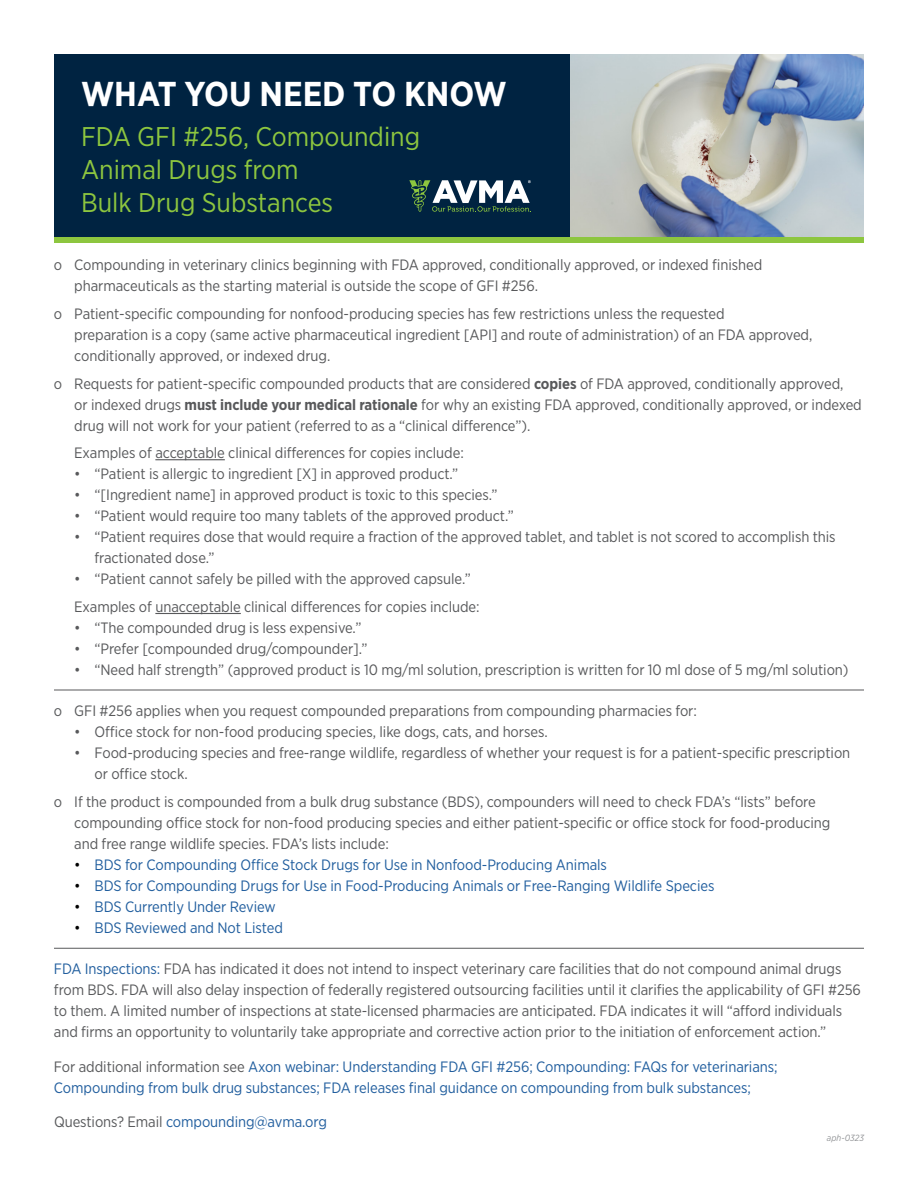
<style>
.page{position:relative;width:918px;height:1188px;background:#fff}
.page>*{position:absolute;margin:0;border:0;box-sizing:border-box;transform-origin:0 0}
.t1{font:700 34.5px "Gotham Narrow";color:#fff}
.t2{font:27px/33px "Gotham Narrow";color:#8dc63f}
.t3{font:15px/21px "Gotham Narrow";letter-spacing:-.005em;color:#58595b}
.t4{font:15px/21px "Gotham Narrow";letter-spacing:-.005em;color:#215e9e}
.t5{font:italic 9px "Gotham Narrow";color:#939598}
.s1{font-weight:700}
.s2{color:#000}
.s3{color:#215e9e}
.s4{color:#58595b}
</style>
<div class="page">
<div style="left:54px;top:54px;width:810px;height:189px;background:#002341"></div>
<hr style="left:155px;top:459px;width:70px;height:1px;background:#58595b">
<hr style="left:155px;top:613px;width:86px;height:1px;background:#58595b">
<img style="left:571px;top:54px;width:293px;height:184px">
<div style="left:54px;top:238px;width:810px;height:5px;background:#8dc63f"></div>
<svg style="left:409px;top:180px;width:122px;height:32px"></svg>
<hr style="left:54px;top:690px;width:810px;height:1px;background:#58595b">
<hr style="left:54px;top:948px;width:810px;height:1px;background:#58595b">
<h1 class="t1" style="left:81px;top:72px;width:427px">WHAT YOU NEED TO KNOW</h1>
<h2 class="t2" style="left:81px;top:119px;width:341px">FDA GFI #256, Compounding<br>Animal Drugs from<br>Bulk Drug Substances</h2>
<p class="t3" style="left:74px;top:254px;width:690px;text-indent:-20px">о Compounding in veterinary clinics beginning with FDA approved, conditionally approved, or indexed finished pharmaceuticals as the starting material is outside the scope of GFI #256.</p>
<p class="t3" style="left:74px;top:303px;width:740px;text-indent:-20px">о Patient-specific compounding for nonfood-producing species has few restrictions unless the requested<br>preparation is a copy (same active pharmaceutical ingredient [API] and route of administration) of an FDA approved, conditionally approved, or indexed drug.</p>
<p class="t3" style="left:74px;top:372px;width:789px;text-indent:-20px">о Requests for patient-specific compounded products that are considered <span class="s1">copies</span> of FDA approved, conditionally approved,<br>or indexed drugs <span class="s1">must include your medical rationale</span> for why an existing FDA approved, conditionally approved, or indexed drug will not work for your patient (referred to as a “clinical difference”).</p>
<p class="t3" style="left:74px;top:442px;width:391px">Examples of acceptable clinical differences for copies include:</p>
<p class="t3" style="left:74px;top:463px;width:386px">• “Patient is allergic to ingredient [X] in approved product.”</p>
<p class="t3" style="left:74px;top:484px;width:425px">• “[Ingredient name] in approved product is toxic to this species.”</p>
<p class="t3" style="left:74px;top:505px;width:441px">• “Patient would require too many tablets of the approved product.”</p>
<p class="t3" style="left:94px;top:526px;width:743px;text-indent:-20px">• “Patient requires dose that would require a fraction of the approved tablet, and tablet is not scored to accomplish this fractionated dose.”</p>
<p class="t3" style="left:74px;top:565px;width:407px;line-height:27.8px">• “Patient cannot safely be pilled with the approved capsule.”<br>Examples of unacceptable clinical differences for copies include:</p>
<p class="t3" style="left:74px;top:617px;width:289px">• “The compounded drug is less expensive.”</p>
<p class="t3" style="left:74px;top:638px;width:295px">• “Prefer [compounded drug/compounder].”</p>
<p class="t3" style="left:74px;top:659px;width:776px">• “Need half strength” (approved product is 10 mg/ml solution, prescription is written for 10 ml dose of 5 mg/ml solution)</p>
<p class="t3" style="left:54px;top:700px;width:644px">о GFI #256 applies when you request compounded preparations from compounding pharmacies for:</p>
<p class="t3" style="left:74px;top:721px;width:475px">• Office stock for non-food producing species, like dogs, cats, and horses.</p>
<p class="t3" style="left:94px;top:742px;width:757px;text-indent:-20px">• Food-producing species and free-range wildlife, regardless of whether your request is for a patient-specific prescription or office stock.</p>
<p class="t3" style="left:74px;top:791px;width:758px;text-indent:-20px">о If the product is compounded from a bulk drug substance (BDS), compounders will need to check FDA’s “lists” before compounding office stock for non-food producing species and either patient-specific or office stock for food-producing and free range wildlife species. FDA’s lists include:</p>
<p class="t4" style="left:74px;top:854px;width:534px"><span class="s2">•</span> BDS for Compounding Office Stock Drugs for Use in Nonfood-Producing Animals</p>
<p class="t4" style="left:74px;top:875px;width:642px"><span class="s2">•</span> BDS for Compounding Drugs for Use in Food-Producing Animals or Free-Ranging Wildlife Species</p>
<p class="t4" style="left:74px;top:896px;width:203px"><span class="s2">•</span> BDS Currently Under Review</p>
<p class="t4" style="left:74px;top:917px;width:210px"><span class="s2">•</span> BDS Reviewed and Not Listed</p>
<p class="t3" style="left:54px;top:958px;width:808px"><span class="s3">FDA Inspections:</span> FDA has indicated it does not intend to inspect veterinary care facilities that do not compound animal drugs from BDS. FDA will also delay inspection of federally registered outsourcing facilities until it clarifies the applicability of GFI #256 to them. A limited number of inspections at state-licensed pharmacies are anticipated. FDA indicates it will “afford individuals and firms an opportunity to voluntarily take appropriate and corrective action prior to the initiation of enforcement action.”</p>
<p class="t4" style="left:54px;top:1056px;width:725px"><span class="s4">For additional information see</span> Axon webinar: Understanding FDA GFI #256; Compounding: FAQs for veterinarians;<br>Compounding from bulk drug substances; FDA releases final guidance on compounding from bulk substances;</p>
<p class="t4" style="left:54px;top:1111px;width:274px"><span class="s4">Questions? Email</span> compounding@avma.org</p>
<p class="t5" style="left:827px;top:1132px;width:39px">aph-0323</p>
</div>
